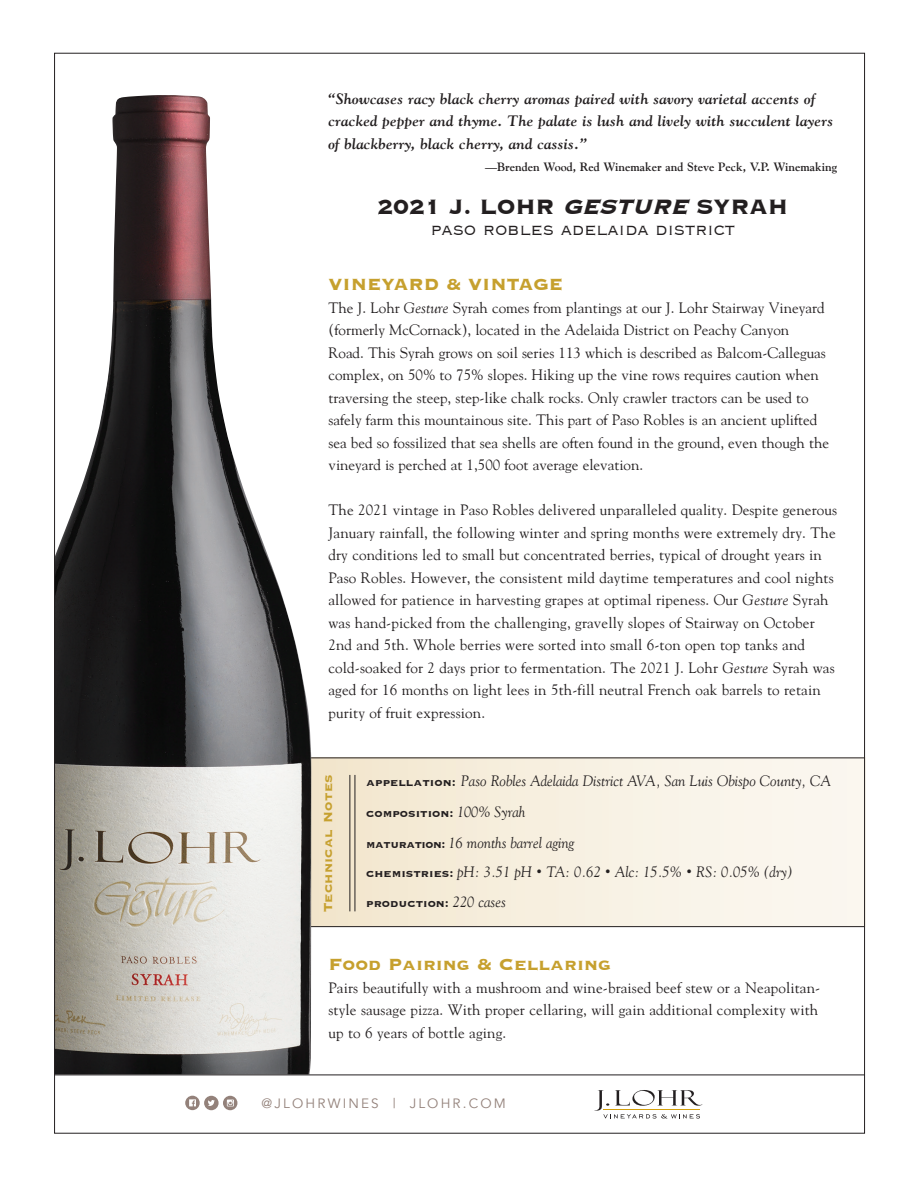
<style>
.page{position:relative;width:918px;height:1188px;background:#fff}
.page>*{position:absolute;margin:0;border:0;box-sizing:border-box;transform-origin:0 0}
.t1{font:27px "Copperplate Thirty Three BC";letter-spacing:-.01em;color:#231f20}
.t2{font:21px "Copperplate Thirty Three BC";color:#c6a02e}
.t3{font:21px "Copperplate Thirty Two BC";letter-spacing:-.01em;color:#231f20}
.t4{font:15px/22.5px "Goudy";letter-spacing:.01em;color:#231f20}
.t5{font:italic 700 15px/22.5px "Goudy";letter-spacing:.01em;color:#231f20}
.t6{font:italic 15px "Goudy";color:#231f20}
.t7{font:15px "Copperplate Thirty Three BC";letter-spacing:.01em;color:#c6a02e}
.t8{font:13.5px "Copperplate Thirty Three BC";color:#231f20}
.t9{font:13.5px "Avenir";letter-spacing:.16em;color:#93817a}
.t10{font:700 12px "Goudy";color:#231f20}
.s1{font-style:italic}
.s2{font-family:"Copperplate Thirty Three BC";font-style:normal;font-size:13.5px}
.s3{font-family:"Goudy";font-style:italic;font-size:15px}
.s4{font-size:10.5px}
</style>
<div class="page">
<div style="left:254px;top:758px;width:612px;height:168px;background:linear-gradient(to right,#f2e5cb,#f9f6f1)"></div>
<hr style="left:252px;top:758px;width:612px;height:1px;background:#231f20">
<hr style="left:252px;top:926px;width:612px;height:1px;background:#231f20">
<hr style="left:350px;top:775px;width:1px;height:136px;background:#231f20">
<hr style="left:355px;top:775px;width:1px;height:136px;background:#231f20">
<svg style="left:594px;top:1090px;width:108px;height:29px"></svg>
<hr style="left:603px;top:1109px;width:97px;height:1px;background:#d4a00c">
<svg style="left:185px;top:1096px;width:52px;height:14px"></svg>
<img style="left:56px;top:95px;width:255px;height:980px">
<hr style="left:55px;top:1075px;width:810px;height:1px;background:#231f20">
<p class="t5" style="left:328px;top:88px;width:506px">“Showcases racy black cherry aromas paired with savory varietal accents of cracked pepper and thyme. The palate is lush and lively with succulent layers of blackberry, black cherry, and cassis.”</p>
<p class="t10" style="left:485px;top:161px;width:354px">—Brenden Wood, Red Winemaker and Steve Peck, V.P. Winemaking</p>
<p class="t1" style="left:378px;top:195px;width:412px">2021 J. LOHR <span class="s1">GESTURE</span> SYRAH</p>
<p class="t3" style="left:431px;top:221px;width:306px">paso robles adelaida district</p>
<p class="t2" style="left:328px;top:275px;width:236px">VINEYARD &amp; VINTAGE</p>
<p class="t4" style="left:328px;top:297px;width:502px">The J. Lohr <span class="s1">Gesture</span> Syrah comes from plantings at our J. Lohr Stairway Vineyard (formerly McCornack), located in the Adelaida District on Peachy Canyon<br>Road. This Syrah grows on soil series 113 which is described as Balcom-Calleguas complex, on 50% to 75% slopes. Hiking up the vine rows requires caution when traversing the steep, step-like chalk rocks. Only crawler tractors can be used to safely farm this mountainous site. This part of Paso Robles is an ancient uplifted sea bed so fossilized that sea shells are often found in the ground, even though the vineyard is perched at 1,500 foot average elevation.</p>
<p class="t4" style="left:328px;top:500px;width:510px">The 2021 vintage in Paso Robles delivered unparalleled quality. Despite generous January rainfall, the following winter and spring months were extremely dry. The dry conditions led to small but concentrated berries, typical of drought years in Paso Robles. However, the consistent mild daytime temperatures and cool nights allowed for patience in harvesting grapes at optimal ripeness. Our <span class="s1">Gesture</span> Syrah was hand-picked from the challenging, gravelly slopes of Stairway on October 2nd and 5th. Whole berries were sorted into small 6-ton open top tanks and cold-soaked for 2 days prior to fermentation. The 2021 J. Lohr <span class="s1">Gesture</span> Syrah was aged for 16 months on light lees in 5th-fill neutral French oak barrels to retain purity of fruit expression.</p>
<p class="t7" style="left:322px;top:912px;width:139px;rotate:-90deg">Technical Notes</p>
<p class="t6" style="left:366px;top:775px;width:466px"><span class="s2">appellation:</span> Paso Robles Adelaida District AVA, San Luis Obispo County, CA</p>
<p class="t8" style="left:366px;top:808px;width:160px">composition: <span class="s3">100% Syrah</span></p>
<p class="t6" style="left:366px;top:836px;width:210px"><span class="s2">maturation:</span> 16 months barrel aging</p>
<p class="t6" style="left:366px;top:865px;width:428px"><span class="s2">chemistries:</span> pH: 3.51 pH <span class="s4">•</span> TA: 0.62 <span class="s4">•</span> Alc: 15.5% <span class="s4">•</span> RS: 0.05% (dry)</p>
<p class="t8" style="left:366px;top:898px;width:141px">production: <span class="s3">220 cases</span></p>
<p class="t2" style="left:328px;top:955px;width:284px">Food Pairing &amp; Cellaring</p>
<p class="t4" style="left:328px;top:977px;width:493px">Pairs beautifully with a mushroom and wine-braised beef stew or a Neapolitan&shy;style sausage pizza. With proper cellaring, will gain additional complexity with up to 6 years of bottle aging.</p>
<p class="t9" style="left:262px;top:1095px;width:246px">@JLOHRWINES | JLOHR.COM</p>
</div>
